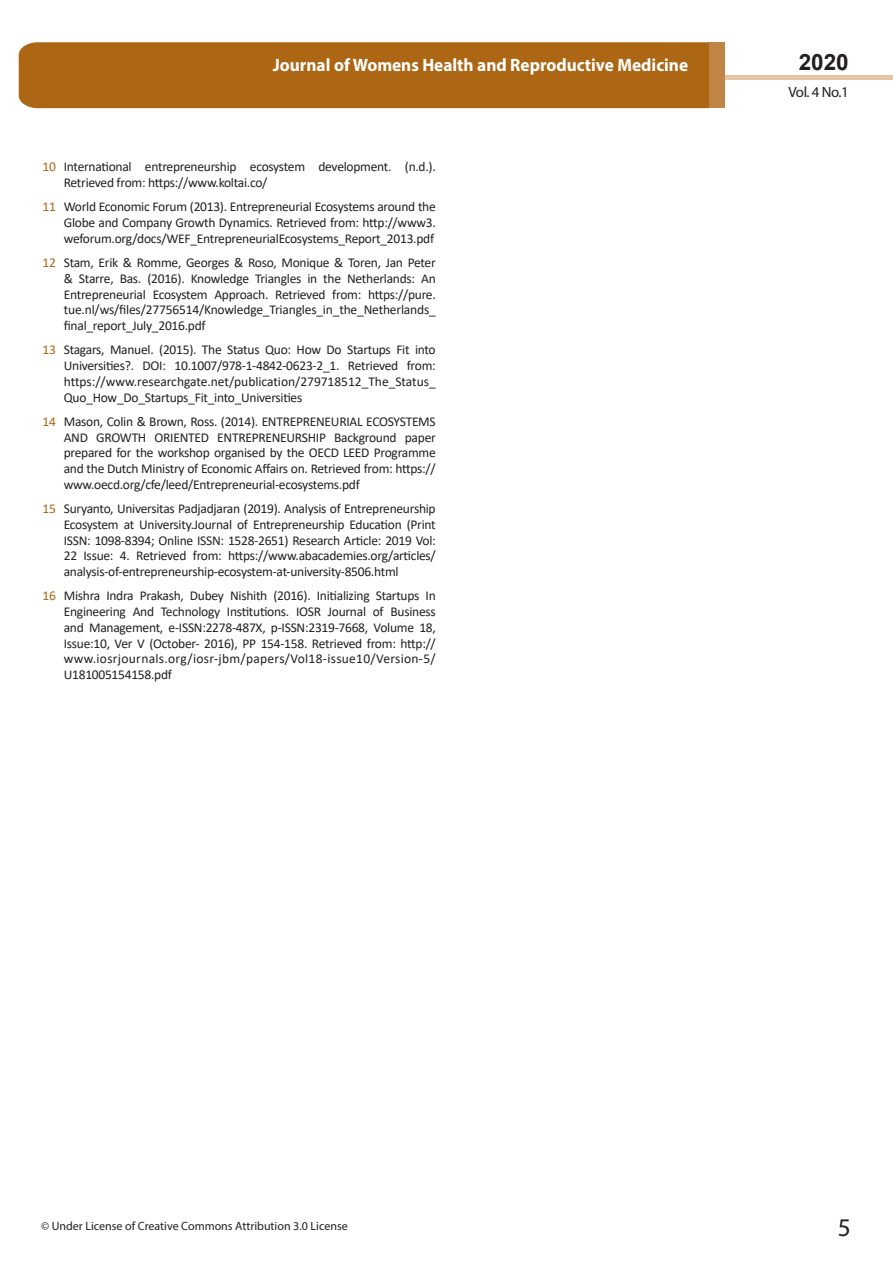
<style>
.page{position:relative;width:893px;height:1263px;background:#fff}
.page>*{position:absolute;margin:0;border:0;box-sizing:border-box;transform-origin:0 0}
.t1{font:25.5px "Myriad Pro";color:#231f20}
.t2{font:700 22.5px "Arial";color:#231f20}
.t3{font:700 18px "Myriad Pro";color:#fff;scale:.96 1}
.t4{font:14.85px "Myriad Pro";color:#231f20}
.t5{font:13.5px/15.8px "Calibri";letter-spacing:-.02em;color:#231f20;text-align:justify}
.t6{font:12px "Myriad Pro";color:#231f20}
.s1{color:#ac6614}
</style>
<div class="page">
<hr style="left:725px;top:76px;width:168px;height:4px;background:#e4c5a4">
<div style="left:19px;top:42px;width:690px;height:66px;background:#ac6614"></div>
<div style="left:709px;top:42px;width:16px;height:66px;background:#c08544"></div>
<h3 class="t3" style="left:273px;top:53px;width:434px">Journal of Womens Health and Reproductive Medicine</h3>
<h3 class="t3" style="left:517px;top:53px;width:198px">ARCHIVOS DE MEDICINA</h3>
<p class="t5" style="left:64px;top:159px;width:373px;text-indent:-21px"><span class="s1">10</span> International entrepreneurship ecosystem development. (n.d.).<br>Retrieved from: https://www.koltai.co/</p>
<p class="t5" style="left:64px;top:199px;width:373px;text-indent:-21px"><span class="s1">11</span> World Economic Forum (2013). Entrepreneurial Ecosystems around the Globe and Company Growth Dynamics. Retrieved from: http://www3. weforum.org/docs/WEF_EntrepreneurialEcosystems_Report_2013.pdf</p>
<p class="t5" style="left:64px;top:254px;width:374px;text-indent:-21px"><span class="s1">12</span> Stam, Erik &amp; Romme, Georges &amp; Roso, Monique &amp; Toren, Jan Peter &amp; Starre, Bas. (2016). Knowledge Triangles in the Netherlands: An Entrepreneurial Ecosystem Approach. Retrieved from: https://pure. tue.nl/ws/files/27756514/Knowledge_Triangles_in_the_Netherlands_ final_report_July_2016.pdf</p>
<p class="t5" style="left:64px;top:342px;width:374px;text-indent:-21px"><span class="s1">13</span> Stagars, Manuel. (2015). The Status Quo: How Do Startups Fit into Universities?. DOI: 10.1007/978-1-4842-0623-2_1. Retrieved from: https://www.researchgate.net/publication/279718512_The_Status_ Quo_How_Do_Startups_Fit_into_Universities</p>
<p class="t5" style="left:64px;top:413px;width:374px;text-indent:-21px"><span class="s1">14</span> Mason, Colin &amp; Brown, Ross. (2014). ENTREPRENEURIAL ECOSYSTEMS AND GROWTH ORIENTED ENTREPRENEURSHIP Background paper prepared for the workshop organised by the OECD LEED Programme and the Dutch Ministry of Economic Affairs on. Retrieved from: https:// www.oecd.org/cfe/leed/Entrepreneurial-ecosystems.pdf</p>
<p class="t5" style="left:64px;top:500px;width:374px;text-indent:-21px"><span class="s1">15</span> Suryanto, Universitas Padjadjaran (2019). Analysis of Entrepreneurship Ecosystem at University.Journal of Entrepreneurship Education (Print ISSN: 1098-8394; Online ISSN: 1528-2651) Research Article: 2019 Vol:<br>22 Issue: 4. Retrieved from: https://www.abacademies.org/articles/ analysis-of-entrepreneurship-ecosystem-at-university-8506.html</p>
<p class="t5" style="left:64px;top:588px;width:374px;text-indent:-21px"><span class="s1">16</span> Mishra Indra Prakash, Dubey Nishith (2016). Initializing Startups In Engineering And Technology Institutions. IOSR Journal of Business and Management, e-ISSN:2278-487X, p-ISSN:2319-7668, Volume 18, Issue:10, Ver V (October- 2016), PP 154-158. Retrieved from: http:// www.iosrjournals.org/iosr-jbm/papers/Vol18-issue10/Version-5/ U181005154158.pdf</p>
<h2 class="t2" style="left:799px;top:46px;width:52px">2020</h2>
<p class="t4" style="left:789px;top:83px;width:62px">Vol. 4 No.1</p>
<p class="t6" style="left:41px;top:1218px;width:308px">© Under License of Creative Commons Attribution 3.0 License</p>
<h1 class="t1" style="left:838px;top:1211px;width:15px">5</h1>
</div>
